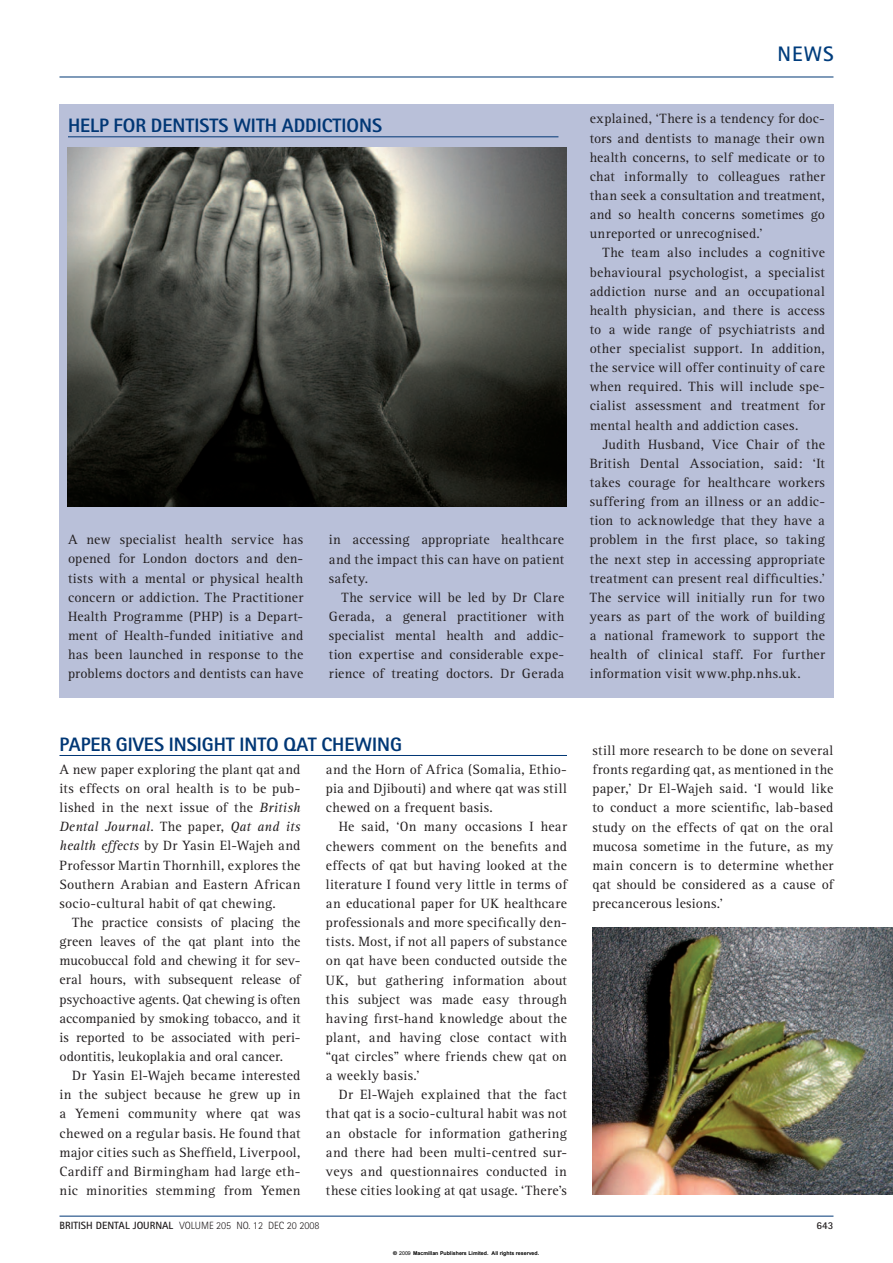
<style>
.page{position:relative;width:893px;height:1263px;background:#fff}
.page>*{position:absolute;margin:0;border:0;box-sizing:border-box;transform-origin:0 0}
.t1{font:700 21px "Rotis Sans Serif";color:#013d7d}
.t2{font:800 19.5px "Rotis Sans Serif";color:#013775}
.t3{font:13.95px/19.2px "Rotis Serif";letter-spacing:.02em;color:#231f20;text-align:justify}
.t4{font:300 10.5px "Rotis Sans Serif";color:#231f20}
.t5{font:700 10.5px "Rotis Sans Serif";color:#231f20}
.t6{font:700 5.25px "Arial";color:#000}
.s1{font-style:italic}
.s2{font-weight:700}
.s3{font-family:"Helvetica"}
.s4{font-weight:400}
</style>
<div class="page">
<div style="left:59px;top:104px;width:774px;height:593px;background:#b9c0d9"></div>
<hr style="left:59px;top:77px;width:774px;height:1px;background:#013775">
<hr style="left:68px;top:136px;width:490px;height:1px;background:#013775">
<hr style="left:59px;top:1216px;width:774px;height:1px;background:#013775">
<img style="left:67px;top:148px;width:500px;height:358px">
<hr style="left:59px;top:755px;width:508px;height:1px;background:#013775">
<img style="left:592px;top:927px;width:301px;height:268px">
<h2 class="t2" style="left:68px;top:119px;width:316px">HELP FOR DENTISTS WITH ADDICTIONS</h2>
<p class="t3" style="left:68px;top:531px;width:237px">A new specialist health service has opened for London doctors and den&shy;tists with a mental or physical health concern or addiction. The Practitioner Health Programme (PHP) is a Depart&shy;ment of Health-funded initiative and has been launched in response to the problems doctors and dentists can have</p>
<p class="t3" style="left:329px;top:531px;width:237px">in accessing appropriate healthcare and the impact this can have on patient safety.</p>
<p class="t3" style="left:329px;top:589px;width:237px;text-indent:13px">The service will be led by Dr Clare Gerada, a general practitioner with specialist mental health and addic&shy;tion expertise and considerable expe&shy;rience of treating doctors. Dr Gerada</p>
<h1 class="t1" style="left:777px;top:47px;width:58px">NEWS</h1>
<p class="t3" style="left:590px;top:110px;width:237px">explained, ‘There is a tendency for doc&shy;tors and dentists to manage their own health concerns, to self medicate or to chat informally to colleagues rather than seek a consultation and treatment, and so health concerns sometimes go unreported or unrecognised.’</p>
<p class="t3" style="left:590px;top:244px;width:237px;text-indent:13px">The team also includes a cognitive behavioural psychologist, a specialist addiction nurse and an occupational health physician, and there is access to a wide range of psychiatrists and other specialist support. In addition, the service will offer continuity of care when required. This will include spe&shy;cialist assessment and treatment for mental health and addiction cases.</p>
<p class="t3" style="left:590px;top:436px;width:237px;text-indent:13px">Judith Husband, Vice Chair of the British Dental Association, said: ‘It takes courage for healthcare workers suffering from an illness or an addic&shy;tion to acknowledge that they have a problem in the first place, so taking the next step in accessing appropriate treatment can present real difficulties.’ The service will initially run for two years as part of the work of building a national framework to support the health of clinical staff. For further information visit www.php.nhs.uk.</p>
<h2 class="t2" style="left:59px;top:737px;width:344px">PAPER GIVES INSIGHT INTO QAT CHEWING</h2>
<p class="t3" style="left:59px;top:761px;width:242px">A new paper exploring the plant qat and its effects on oral health is to be pub&shy;lished in the next issue of the <span class="s1">British Dental Journal</span>. The paper, <span class="s1">Qat and its health effects</span> by Dr Yasin El-Wajeh and Professor Martin Thornhill, explores the Southern Arabian and Eastern African socio-cultural habit of qat chewing.</p>
<p class="t3" style="left:59px;top:914px;width:242px;text-indent:13px">The practice consists of placing the green leaves of the qat plant into the mucobuccal fold and chewing it for sev&shy;eral hours, with subsequent release of psychoactive agents. Qat chewing is often accompanied by smoking tobacco, and it is reported to be associated with peri&shy;odontitis, leukoplakia and oral cancer.</p>
<p class="t3" style="left:59px;top:1067px;width:242px;text-indent:13px">Dr Yasin El-Wajeh became interested in the subject because he grew up in a Yemeni community where qat was chewed on a regular basis. He found that major cities such as Sheffield, Liverpool, Cardiff and Birmingham had large eth&shy;nic minorities stemming from Yemen</p>
<p class="t3" style="left:326px;top:761px;width:242px">and the Horn of Africa (Somalia, Ethio&shy;pia and Djibouti) and where qat was still chewed on a frequent basis.</p>
<p class="t3" style="left:326px;top:818px;width:242px;text-indent:13px">He said, ‘On many occasions I hear chewers comment on the benefits and effects of qat but having looked at the literature I found very little in terms of an educational paper for UK healthcare professionals and more specifically den&shy;tists. Most, if not all papers of substance on qat have been conducted outside the UK, but gathering information about this subject was made easy through having first-hand knowledge about the plant, and having close contact with “qat circles” where friends chew qat on a weekly basis.’</p>
<p class="t3" style="left:326px;top:1086px;width:243px;text-indent:13px">Dr El-Wajeh explained that the fact that qat is a socio-cultural habit was not an obstacle for information gathering and there had been multi-centred sur&shy;veys and questionnaires conducted in these cities looking at qat usage. ‘There’s</p>
<p class="t3" style="left:592px;top:742px;width:242px">still more research to be done on several fronts regarding qat, as mentioned in the paper,’ Dr El-Wajeh said. ‘I would like to conduct a more scientific, lab-based study on the effects of qat on the oral mucosa sometime in the future, as my main concern is to determine whether qat should be considered as a cause of precancerous lesions.’</p>
<p class="t4" style="left:59px;top:1222px;width:262px"><span class="s2">BRITISH DENTAL JOURNAL</span> VOLUME 205 NO. 12 DEC 20 2008</p>
<p class="t5" style="left:816px;top:1222px;width:18px">643</p>
<p class="t6" style="left:393px;top:1250px;width:148px"><span class="s3">©</span> <span class="s4">2009</span> Macmillan Publishers Limited. All rights reserved.</p>
</div>
